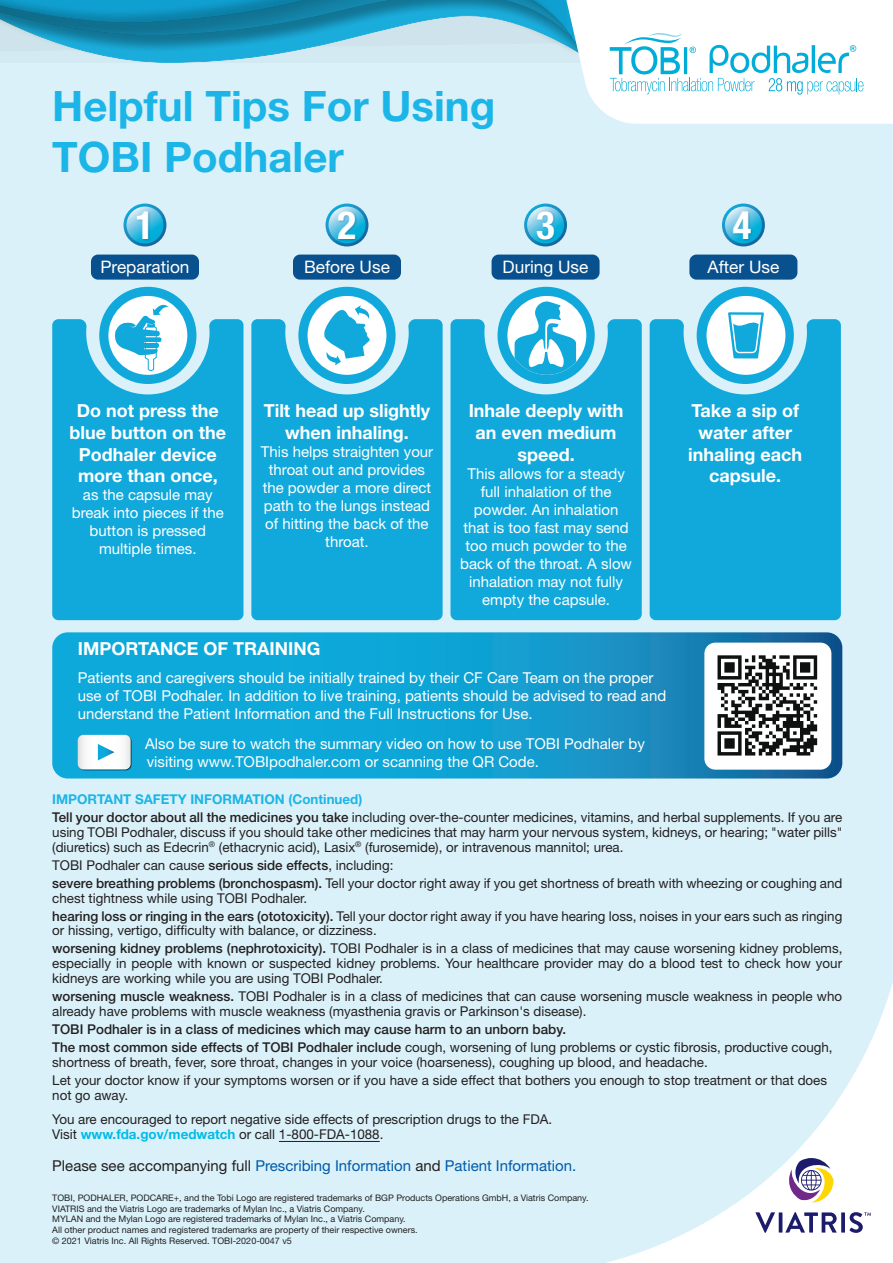
<style>
.page{position:relative;width:893px;height:1263px;background:#daf1f9}
.page>*{position:absolute;margin:0;border:0;box-sizing:border-box;transform-origin:0 0}
.t1{font:700 42px/50.4px "Helvetica Neue LT Pro";color:#1cb5e7}
.t2{font:700 condensed 39px "Helvetica Neue LT Pro";color:#fff}
.t3{font:700 18px/21.6px "Helvetica Neue LT Pro";color:#fff;text-align:center}
.t4{font:17.25px "Helvetica Neue LT Pro";color:#fff}
.t5{font:15px/18px "Helvetica Neue LT Pro";color:#fff;text-align:center}
.t6{font:15px "Helvetica Neue LT Pro";color:#015aaa}
.t7{font:13.5px/18px "Helvetica Neue LT Pro";color:#231f20}
.t8{font:500 13.5px/18px "Helvetica Neue LT Pro";color:#231f20}
.t9{font:9px/10.8px "Helvetica Neue LT Pro";color:#231f20}
.s1{font-weight:700;color:#1cb5e7}
.s2{font-weight:500}
.s3{font-weight:400}
.s4{font-weight:700;color:#00bbe7}
.s5{color:#231f20}
</style>
<div class="page">
<svg style="left:52px;top:632px;width:790px;height:146px;background:#129ed0"></svg>
<div style="left:52px;top:319px;width:191px;height:301px;background:#11a9dc"></div>
<div style="left:251px;top:319px;width:192px;height:301px;background:#11a9dc"></div>
<div style="left:450px;top:319px;width:192px;height:301px;background:#11a9dc"></div>
<div style="left:650px;top:319px;width:191px;height:301px;background:#11a9dc"></div>
<div style="left:99px;top:287px;width:97px;height:97px;background:#11a9dc;border-radius:50%"></div>
<div style="left:108px;top:296px;width:79px;height:79px;background:#fff;border-radius:50%"></div>
<svg style="left:112px;top:301px;width:57px;height:72px"></svg>
<div style="left:298px;top:287px;width:98px;height:97px;background:#11a9dc;border-radius:50%"></div>
<div style="left:308px;top:296px;width:78px;height:79px;background:#fff;border-radius:50%"></div>
<svg style="left:324px;top:304px;width:48px;height:61px"></svg>
<div style="left:497px;top:287px;width:98px;height:97px;background:#11a9dc;border-radius:50%"></div>
<div style="left:507px;top:296px;width:79px;height:79px;background:#fff;border-radius:50%"></div>
<svg style="left:515px;top:301px;width:61px;height:74px"></svg>
<div style="left:697px;top:287px;width:97px;height:97px;background:#11a9dc;border-radius:50%"></div>
<div style="left:706px;top:296px;width:79px;height:79px;background:#fff;border-radius:50%"></div>
<svg style="left:728px;top:312px;width:36px;height:46px"></svg>
<hr style="left:279px;top:1141px;width:101px;height:1px;background:#231f20">
<div style="left:704px;top:643px;width:127px;height:127px;background:#fff;border-radius:11px"></div>
<div style="left:91px;top:255px;width:108px;height:25px;background:#08518e;border-radius:7px"></div>
<div style="left:293px;top:255px;width:108px;height:25px;background:#08518e;border-radius:7px"></div>
<div style="left:492px;top:255px;width:108px;height:25px;background:#08518e;border-radius:7px"></div>
<div style="left:689px;top:255px;width:108px;height:25px;background:#08518e;border-radius:7px"></div>
<svg style="left:0;top:0;width:893px;height:124px"></svg>
<svg style="left:79px;top:736px;width:53px;height:34px"></svg>
<svg style="left:78px;top:735px;width:53px;height:34px;background:#e2f0f4"></svg>
<svg style="left:124px;top:204px;width:42px;height:42px"></svg>
<svg style="left:127px;top:207px;width:36px;height:36px"></svg>
<img style="left:134px;top:204px;width:24px;height:43px">
<svg style="left:326px;top:204px;width:42px;height:42px"></svg>
<svg style="left:329px;top:207px;width:36px;height:36px"></svg>
<img style="left:336px;top:204px;width:24px;height:43px">
<svg style="left:524px;top:204px;width:43px;height:42px"></svg>
<svg style="left:527px;top:207px;width:37px;height:36px"></svg>
<img style="left:534px;top:203px;width:25px;height:44px">
<svg style="left:722px;top:204px;width:43px;height:42px"></svg>
<svg style="left:725px;top:207px;width:37px;height:36px"></svg>
<img style="left:731px;top:204px;width:24px;height:43px">
<svg style="left:606px;top:983px;width:287px;height:280px"></svg>
<svg style="left:755px;top:1212px;width:116px;height:21px;background:#abaac8"></svg>
<svg style="left:788px;top:1158px;width:45px;height:44px;background:#bdaeb0"></svg>
<svg style="left:717px;top:655px;width:100px;height:100px"></svg>
<h1 class="t1" style="left:52px;top:80px;width:445px">Helpful Tips For Using<br>TOBI Podhaler</h1>
<h2 class="t2" style="left:136px;top:202px;width:20px">1</h2>
<h2 class="t2" style="left:338px;top:202px;width:20px">2</h2>
<h2 class="t2" style="left:536px;top:201px;width:20px">3</h2>
<h2 class="t2" style="left:733px;top:202px;width:20px">4</h2>
<p class="t4" style="left:100px;top:256px;width:91px">Preparation</p>
<p class="t4" style="left:304px;top:256px;width:87px">Before Use</p>
<p class="t4" style="left:503px;top:256px;width:87px">During Use</p>
<p class="t4" style="left:708px;top:256px;width:73px">After Use</p>
<h3 class="t3" style="left:70px;top:400px;width:158px">Do not press the blue button on the<br>Podhaler device more than once,</h3>
<p class="t5" style="left:72px;top:485px;width:153px">as the capsule may break into pieces if the button is pressed multiple times.</p>
<h3 class="t3" style="left:264px;top:400px;width:168px">Tilt head up slightly when inhaling.</h3>
<p class="t5" style="left:261px;top:442px;width:174px">This helps straighten your throat out and provides the powder a more direct path to the lungs instead of hitting the back of the throat.</p>
<h3 class="t3" style="left:469px;top:400px;width:156px">Inhale deeply with an even medium speed.</h3>
<p class="t5" style="left:460px;top:464px;width:173px">This allows for a steady full inhalation of the powder. An inhalation that is too fast may send too much powder to the back of the throat. A slow inhalation may not fully empty the capsule.</p>
<h3 class="t3" style="left:688px;top:400px;width:115px">Take a sip of water after inhaling each capsule.</h3>
<h3 class="t3" style="left:78px;top:637px;width:244px">IMPORTANCE OF TRAINING</h3>
<p class="t5" style="left:78px;top:668px;width:590px;text-align:left">Patients and caregivers should be initially trained by their CF Care Team on the proper use of TOBI Podhaler. In addition to live training, patients should be advised to read and understand the Patient Information and the Full Instructions for Use.</p>
<p class="t5" style="left:145px;top:734px;width:501px;text-align:left">Also be sure to watch the summary video on how to use TOBI Podhaler by visiting www.TOBIpodhaler.com or scanning the QR Code.</p>
<p class="t7" style="left:52px;top:789px;width:792px"><span class="s1">IMPORTANT SAFETY INFORMATION (Continued)<br></span><span class="s2">Tell your doctor about all the medicines you take</span> including over-the-counter medicines, vitamins, and herbal supplements. If you are</p>
<p class="t7" style="left:52px;top:824px;width:792px;line-height:15px">using TOBI Podhaler, discuss if you should take other medicines that may harm your nervous system, kidneys, or hearing; "water pills" (diuretics) such as Edecrin<sup>®</sup> (ethacrynic acid), Lasix<sup>®</sup> (furosemide), or intravenous mannitol; urea.</p>
<p class="t7" style="left:52px;top:855px;width:792px">TOBI Podhaler can cause <span class="s2">serious side effects</span>, including:<br><span class="s2">severe breathing problems (bronchospasm).</span> Tell your doctor right away if you get shortness of breath with wheezing or coughing and</p>
<p class="t7" style="left:52px;top:888px;width:792px">chest tightness while using TOBI Podhaler.<br><span class="s2">hearing loss or ringing in the ears (ototoxicity).</span> Tell your doctor right away if you have hearing loss, noises in your ears such as ringing</p>
<p class="t7" style="left:52px;top:921px;width:792px">or hissing, vertigo, difficulty with balance, or dizziness.<br><span class="s2">worsening kidney problems (nephrotoxicity).</span> TOBI Podhaler is in a class of medicines that may cause worsening kidney problems,</p>
<p class="t7" style="left:52px;top:956px;width:791px;line-height:15px">especially in people with known or suspected kidney problems. Your healthcare provider may do a blood test to check how your kidneys are working while you are using TOBI Podhaler.</p>
<p class="t7" style="left:52px;top:989px;width:791px;line-height:14.9px"><span class="s2">worsening muscle weakness.</span> TOBI Podhaler is in a class of medicines that can cause worsening muscle weakness in people who already have problems with muscle weakness (myasthenia gravis or Parkinson's disease).</p>
<p class="t8" style="left:52px;top:1020px;width:782px">TOBI Podhaler is in a class of medicines which may cause harm to an unborn baby.<br>The most common side effects of TOBI Podhaler include <span class="s3">cough, worsening of lung problems or cystic fibrosis, productive cough,</span></p>
<p class="t7" style="left:52px;top:1053px;width:776px">shortness of breath, fever, sore throat, changes in your voice (hoarseness), coughing up blood, and headache.<br>Let your doctor know if your symptoms worsen or if you have a side effect that bothers you enough to stop treatment or that does</p>
<p class="t7" style="left:52px;top:1083px;width:502px;line-height:24px">not go away.<br>You are encouraged to report negative side effects of prescription drugs to the FDA.</p>
<p class="t7" style="left:52px;top:1125px;width:333px">Visit <span class="s4">www.fda.gov/medwatch</span> or call 1-800-FDA-1088.</p>
<p class="t6" style="left:52px;top:1156px;width:525px"><span class="s5">Please see accompanying full</span> Prescribing Information <span class="s5">and</span> Patient Information.</p>
<p class="t9" style="left:52px;top:1192px;width:538px">TOBI, PODHALER, PODCARE+, and the Tobi Logo are registered trademarks of BGP Products Operations GmbH, a Viatris Company.<br>VIATRIS and the Viatris Logo are trademarks of Mylan Inc., a Viatris Company.<br>MYLAN and the Mylan Logo are registered trademarks of Mylan Inc., a Viatris Company.<br>All other product names and registered trademarks are property of their respective owners.<br>© 2021 Viatris Inc. All Rights Reserved. TOBI-2020-0047 v5</p>
</div>
